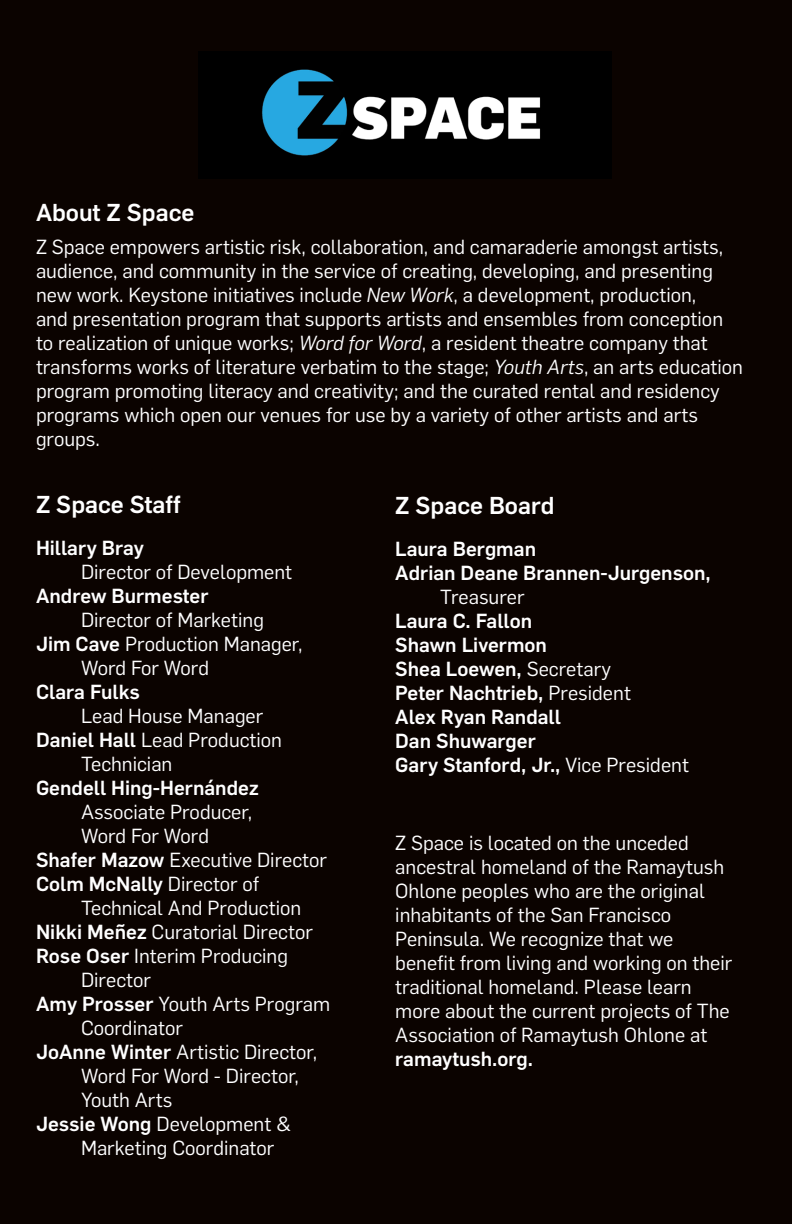
<style>
.page{position:relative;width:792px;height:1224px;background:#0b0300}
.page>*{position:absolute;margin:0;border:0;box-sizing:border-box;transform-origin:0 0}
.t1{font:500 24px "Flama";color:#fff}
.t2{font:20px/24px "Flama";color:#fff}
.t3{font:500 20px/24px "Flama";color:#fff}
.s1{font-style:italic}
.s2{font-weight:500}
.s3{font-weight:400}
</style>
<div class="page">
<img style="left:198px;top:52px;width:414px;height:126px">
<p class="t1" style="left:36px;top:195px;width:160px">About Z Space</p>
<p class="t2" style="left:36px;top:234px;width:709px">Z Space empowers artistic risk, collaboration, and camaraderie amongst artists, audience, and community in the service of creating, developing, and presenting new work. Keystone initiatives include <span class="s1">New Work</span>, a development, production,<br>and presentation program that supports artists and ensembles from conception to realization of unique works; <span class="s1">Word for Word</span>, a resident theatre company that transforms works of literature verbatim to the stage; <span class="s1">Youth Arts</span>, an arts education program promoting literacy and creativity; and the curated rental and residency programs which open our venues for use by a variety of other artists and arts groups.</p>
<p class="t1" style="left:36px;top:487px;width:146px">Z Space Staff</p>
<p class="t3" style="left:36px;top:534px;width:109px">Hillary Bray</p>
<p class="t2" style="left:81px;top:558px;width:213px">Director of Development</p>
<p class="t3" style="left:36px;top:582px;width:174px">Andrew Burmester</p>
<p class="t2" style="left:81px;top:606px;width:185px">Director of Marketing</p>
<p class="t2" style="left:36px;top:630px;width:268px"><span class="s2">Jim Cave</span> Production Manager,</p>
<p class="t2" style="left:81px;top:654px;width:130px">Word For Word</p>
<p class="t3" style="left:36px;top:678px;width:106px">Clara Fulks</p>
<p class="t2" style="left:81px;top:702px;width:184px">Lead House Manager</p>
<p class="t2" style="left:36px;top:726px;width:248px"><span class="s2">Daniel Hall</span> Lead Production</p>
<p class="t2" style="left:81px;top:750px;width:93px">Technician</p>
<p class="t3" style="left:36px;top:774px;width:224px">Gendell Hing-Hernández</p>
<p class="t2" style="left:81px;top:798px;width:173px">Associate Producer,</p>
<p class="t2" style="left:81px;top:822px;width:130px">Word For Word</p>
<p class="t2" style="left:36px;top:846px;width:293px"><span class="s2">Shafer Mazow</span> Executive Director</p>
<p class="t3" style="left:36px;top:870px;width:225px">Colm McNally <span class="s3">Director of</span></p>
<p class="t2" style="left:81px;top:894px;width:222px">Technical And Production</p>
<p class="t2" style="left:36px;top:918px;width:278px"><span class="s2">Nikki Meñez</span> Curatorial Director</p>
<p class="t2" style="left:36px;top:942px;width:254px"><span class="s2">Rose Oser</span> Interim Producing</p>
<p class="t2" style="left:81px;top:966px;width:71px">Director</p>
<p class="t2" style="left:36px;top:990px;width:296px"><span class="s2">Amy Prosser</span> Youth Arts Program</p>
<p class="t2" style="left:81px;top:1014px;width:104px">Coordinator</p>
<p class="t2" style="left:36px;top:1038px;width:283px"><span class="s2">JoAnne Winter</span> Artistic Director,</p>
<p class="t2" style="left:81px;top:1062px;width:220px">Word For Word - Director,</p>
<p class="t2" style="left:81px;top:1086px;width:93px">Youth Arts</p>
<p class="t2" style="left:36px;top:1110px;width:257px"><span class="s2">Jessie Wong</span> Development &amp;</p>
<p class="t2" style="left:81px;top:1134px;width:195px">Marketing Coordinator</p>
<p class="t1" style="left:395px;top:488px;width:161px">Z Space Board</p>
<p class="t3" style="left:395px;top:535px;width:317px">Laura Bergman<br>Adrian Deane Brannen-Jurgenson,</p>
<p class="t2" style="left:440px;top:584px;width:86px">Treasurer</p>
<p class="t3" style="left:395px;top:607px;width:295px">Laura C. Fallon<br>Shawn Livermon<br>Shea Loewen, <span class="s3">Secretary<br></span>Peter Nachtrieb, <span class="s3">President<br></span>Alex Ryan Randall<br>Dan Shuwarger<br>Gary Stanford, Jr., <span class="s3">Vice President</span></p>
<p class="t2" style="left:395px;top:830px;width:339px">Z Space is located on the unceded ancestral homeland of the Ramaytush Ohlone peoples who are the original inhabitants of the San Francisco Peninsula. We recognize that we benefit from living and working on their traditional homeland. Please learn more about the current projects of The Association of Ramaytush Ohlone at</p>
<p class="t3" style="left:395px;top:1045px;width:139px">ramaytush.org.</p>
</div>
